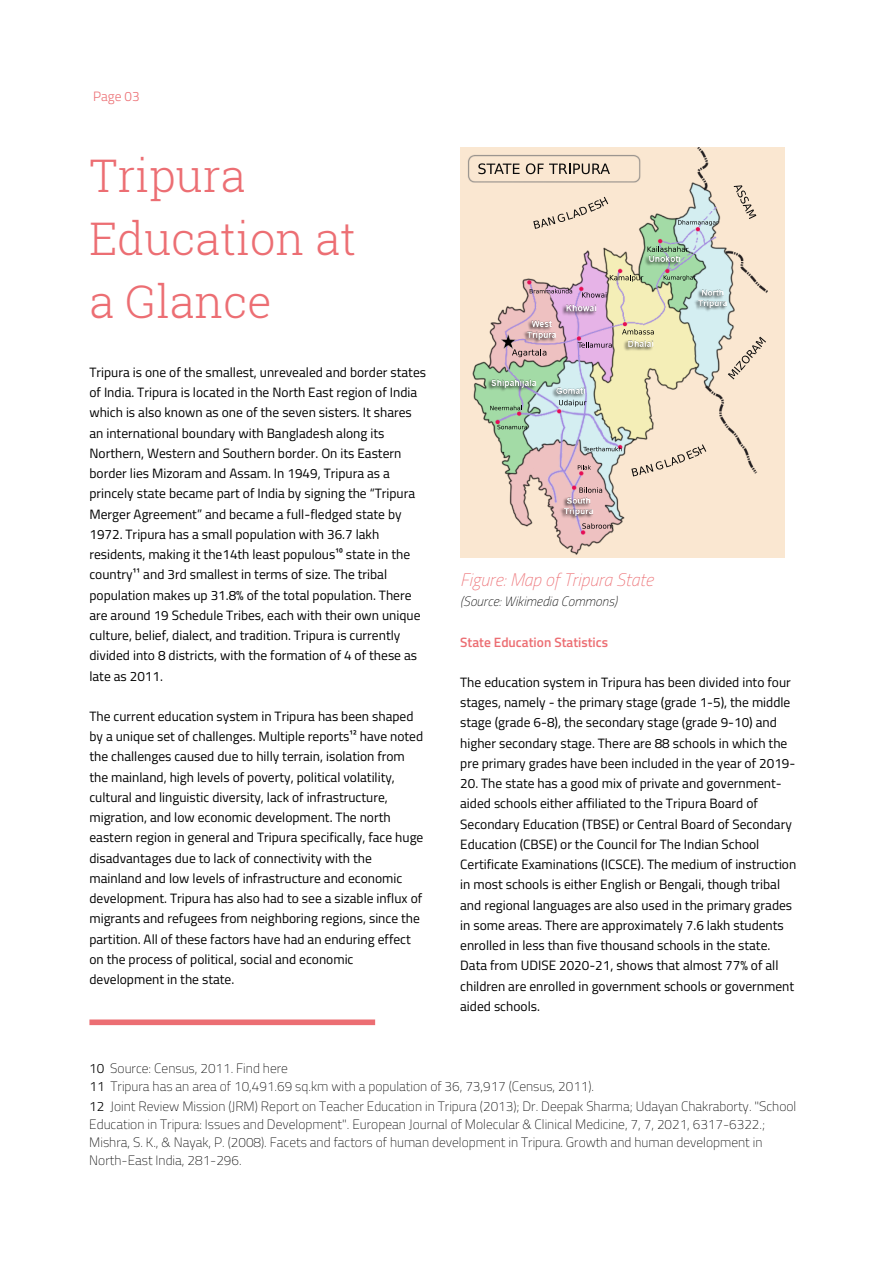
<style>
.page{position:relative;width:893px;height:1264px;background:#fff}
.page>*{position:absolute;margin:0;border:0;box-sizing:border-box;transform-origin:0 0}
.t1{font:300 45px/63px "Roboto Slab";color:#ec6e73}
.t2{font:italic 100 18px "Titillium Web";color:#ec6e73}
.t3{font:13.5px/20.2px "Titillium Web";color:#000}
.t4{font:100 13.5px/18px "Titillium Web";color:#000}
.t5{font:italic 100 13.5px "Titillium Web";color:#000}
.t6{font:600 13.5px "Titillium Web";color:#ec6e73}
.t7{font:300 13.5px "Titillium Web";color:#ec6e73}
.s1{font-weight:300}
</style>
<div class="page">
<div style="left:89px;top:1019px;width:286px;height:6px;background:#ec6e73"></div>
<div style="left:460px;top:148px;width:324px;height:409px;background:#fae7d1"></div>
<img style="left:673px;top:182px;width:24px;height:26px">
<img style="left:487px;top:279px;width:9px;height:77px">
<img style="left:472px;top:356px;width:24px;height:124px">
<img style="left:507px;top:549px;width:115px;height:5px">
<img style="left:496px;top:208px;width:221px;height:341px">
<img style="left:496px;top:227px;width:203px;height:307px">
<svg style="left:582px;top:523px;width:31px;height:5px"></svg>
<svg style="left:579px;top:487px;width:23px;height:6px"></svg>
<svg style="left:559px;top:400px;width:27px;height:7px"></svg>
<svg style="left:622px;top:329px;width:31px;height:5px"></svg>
<svg style="left:609px;top:275px;width:34px;height:7px"></svg>
<svg style="left:647px;top:246px;width:41px;height:6px"></svg>
<svg style="left:582px;top:292px;width:24px;height:5px"></svg>
<svg style="left:529px;top:289px;width:43px;height:4px"></svg>
<svg style="left:577px;top:342px;width:34px;height:6px"></svg>
<svg style="left:577px;top:465px;width:14px;height:4px"></svg>
<svg style="left:583px;top:447px;width:38px;height:4px"></svg>
<svg style="left:497px;top:425px;width:30px;height:4px"></svg>
<svg style="left:490px;top:405px;width:32px;height:5px"></svg>
<svg style="left:678px;top:220px;width:19px;height:6px"></svg>
<svg style="left:663px;top:275px;width:32px;height:6px"></svg>
<svg style="left:512px;top:349px;width:34px;height:8px"></svg>
<img style="left:559px;top:497px;width:34px;height:23px">
<img style="left:487px;top:379px;width:49px;height:13px">
<img style="left:551px;top:387px;width:34px;height:12px">
<img style="left:623px;top:340px;width:30px;height:12px">
<img style="left:562px;top:305px;width:34px;height:11px">
<img style="left:522px;top:321px;width:34px;height:23px">
<img style="left:693px;top:289px;width:4px;height:23px">
<img style="left:644px;top:255px;width:36px;height:12px">
<img style="left:502px;top:334px;width:13px;height:14px">
<img style="left:697px;top:148px;width:70px;height:326px">
<svg style="left:631px;top:444px;width:75px;height:32px;background:#e6d5c0"></svg>
<svg style="left:533px;top:196px;width:75px;height:33px;background:#e7d5c1"></svg>
<svg style="left:478px;top:163px;width:41px;height:11px"></svg>
<svg style="left:526px;top:163px;width:17px;height:11px"></svg>
<svg style="left:549px;top:163px;width:61px;height:11px"></svg>
<svg style="left:727px;top:337px;width:39px;height:42px;background:#e4d3bf"></svg>
<svg style="left:733px;top:183px;width:23px;height:36px"></svg>
<p class="t7" style="left:93px;top:86px;width:48px">Page 03</p>
<h1 class="t1" style="left:89px;top:143px;width:268px">Tripura<br>Education at a Glance</h1>
<p class="t3" style="left:89px;top:362px;width:338px">Tripura is one of the smallest, unrevealed and border states of India. Tripura is located in the North East region of India which is also known as one of the seven sisters. It shares an international boundary with Bangladesh along its Northern, Western and Southern border. On its Eastern border lies Mizoram and Assam. In 1949, Tripura as a princely state became part of India by signing the “Tripura Merger Agreement” and became a full-fledged state by 1972. Tripura has a small population with 36.7 lakh residents, making it the14th least populous¹⁰ state in the country¹¹ and 3rd smallest in terms of size. The tribal population makes up 31.8% of the total population. There are around 19 Schedule Tribes, each with their own unique culture, belief, dialect, and tradition. Tripura is currently divided into 8 districts, with the formation of 4 of these as late as 2011.</p>
<p class="t3" style="left:89px;top:705px;width:335px">The current education system in Tripura has been shaped by a unique set of challenges. Multiple reports¹² have noted the challenges caused due to hilly terrain, isolation from the mainland, high levels of poverty, political volatility, cultural and linguistic diversity, lack of infrastructure, migration, and low economic development. The north eastern region in general and Tripura specifically, face huge disadvantages due to lack of connectivity with the mainland and low levels of infrastructure and economic development. Tripura has also had to see a sizable influx of migrants and refugees from neighboring regions, since the partition. All of these factors have had an enduring effect on the process of political, social and economic development in the state.</p>
<h2 class="t2" style="left:460px;top:565px;width:194px">Figure: Map of Tripura State</h2>
<p class="t5" style="left:460px;top:591px;width:158px">(Source: Wikimedia Commons)</p>
<p class="t6" style="left:460px;top:631px;width:149px">State Education Statistics</p>
<p class="t3" style="left:460px;top:672px;width:336px">The education system in Tripura has been divided into four stages, namely - the primary stage (grade 1-5), the middle stage (grade 6-8), the secondary stage (grade 9-10) and higher secondary stage. There are 88 schools in which the pre primary grades have been included in the year of 2019-</p>
<p class="t3" style="left:460px;top:773px;width:337px">20. The state has a good mix of private and government&shy;aided schools either affiliated to the Tripura Board of Secondary Education (TBSE) or Central Board of Secondary Education (CBSE) or the Council for The Indian School Certificate Examinations (ICSCE). The medium of instruction in most schools is either English or Bengali, though tribal and regional languages are also used in the primary grades in some areas. There are approximately 7.6 lakh students enrolled in less than five thousand schools in the state.<br>Data from UDISE 2020-21, shows that almost 77% of all children are enrolled in government schools or government aided schools.</p>
<p class="t4" style="left:89px;top:1058px;width:506px"><span class="s1">10</span> Source: Census, 2011. Find here<br><span class="s1">11</span> Tripura has an area of 10,491.69 sq.km with a population of 36, 73,917 (Census, 2011).</p>
<p class="t4" style="left:89px;top:1097px;width:708px"><span class="s1">12</span> Joint Review Mission (JRM) Report on Teacher Education in Tripura (2013); Dr. Deepak Sharma; Udayan Chakraborty. "School Education in Tripura: Issues and Development". European Journal of Molecular &amp; Clinical Medicine, 7, 7, 2021, 6317-6322.; Mishra, S. K., &amp; Nayak, P. (2008). Facets and factors of human development in Tripura. Growth and human development in North-East India, 281-296.</p>
</div>
